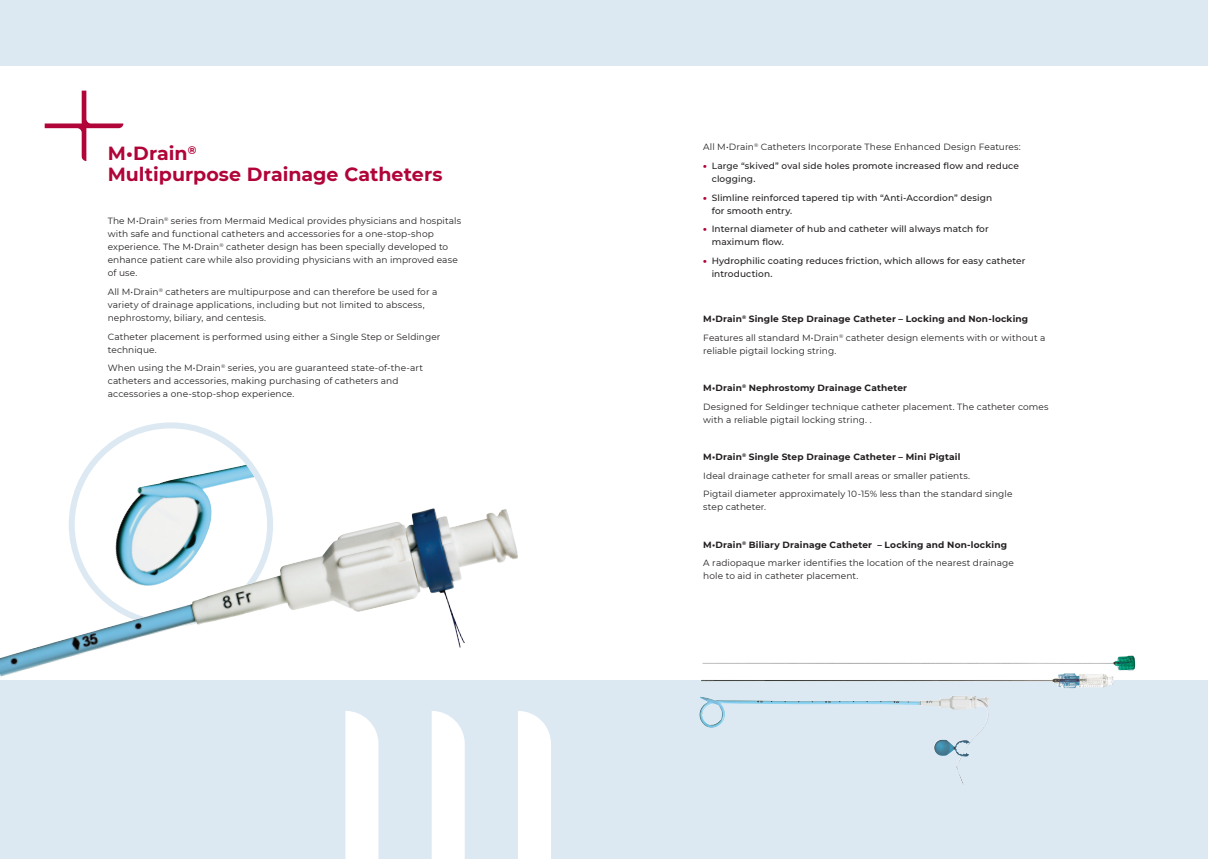
<style>
.page{position:relative;width:1208px;height:859px;background:#fff}
.page>*{position:absolute;margin:0;border:0;box-sizing:border-box;transform-origin:0 0}
.Rubrik{font:700 19px/21px "Montserrat";color:#b10439}
.Brødtekst{font:9px/13px "Montserrat";letter-spacing:.01em;color:#231f20}
.t1{font:500 9px/13px "Montserrat";letter-spacing:.01em;color:#231f20}
.Brødtekst-2{font:700 9px "Montserrat";letter-spacing:.015em;color:#231f20}
.s1{font-weight:900;color:#b10439}
</style>
<div class="page">
<div style="left:0;top:680px;width:1208px;height:179px;background:#dce9f3"></div>
<div style="left:518px;top:711px;width:33px;height:148px;background:#fff"></div>
<svg style="left:432px;top:711px;width:33px;height:148px;background:#fdfdfe"></svg>
<svg style="left:345px;top:711px;width:33px;height:148px;background:#fcfdfe"></svg>
<div style="left:0;top:0;width:1208px;height:65px;background:#dce9f3"></div>
<svg style="left:45px;top:91px;width:78px;height:70px"></svg>
<img style="left:129px;top:465px;width:126px;height:43px">
<img style="left:0;top:508px;width:518px;height:169px">
<img style="left:699px;top:656px;width:436px;height:73px">
<p class="Rubrik" style="left:108px;top:142px;width:336px">M•Drain<sup>®<br></sup>Multipurpose Drainage Catheters</p>
<p class="Brødtekst" style="left:108px;top:214px;width:355px">The M•Drain<sup>®</sup> series from Mermaid Medical provides physicians and hospitals with safe and functional catheters and accessories for a one-stop-shop experience. The M•Drain<sup>®</sup> catheter design has been specially developed to enhance patient care while also providing physicians with an improved ease of use.</p>
<p class="Brødtekst" style="left:108px;top:285px;width:331px">All M•Drain<sup>®</sup> catheters are multipurpose and can therefore be used for a variety of drainage applications, including but not limited to abscess, nephrostomy, biliary, and centesis.</p>
<p class="Brødtekst" style="left:108px;top:329px;width:334px">Catheter placement is performed using either a Single Step or Seldinger technique.</p>
<p class="Brødtekst" style="left:108px;top:361px;width:317px">When using the M•Drain<sup>®</sup> series, you are guaranteed state-of-the-art catheters and accessories, making purchasing of catheters and accessories a one-stop-shop experience.</p>
<p class="Brødtekst" style="left:703px;top:140px;width:319px">All M•Drain<sup>®</sup> Catheters Incorporate These Enhanced Design Features:</p>
<p class="t1" style="left:711px;top:159px;width:309px;text-indent:-9px"><span class="s1">•</span> Large “skived” oval side holes promote increased flow and reduce clogging.</p>
<p class="t1" style="left:711px;top:191px;width:282px;text-indent:-9px"><span class="s1">•</span> Slimline reinforced tapered tip with “Anti-Accordion” design for smooth entry.</p>
<p class="t1" style="left:711px;top:222px;width:278px;text-indent:-9px"><span class="s1">•</span> Internal diameter of hub and catheter will always match for maximum flow.</p>
<p class="t1" style="left:711px;top:254px;width:315px;text-indent:-9px"><span class="s1">•</span> Hydrophilic coating reduces friction, which allows for easy catheter introduction.</p>
<p class="Brødtekst-2" style="left:703px;top:312px;width:326px">M•Drain<sup>®</sup> Single Step Drainage Catheter – Locking and Non-locking</p>
<p class="Brødtekst" style="left:703px;top:331px;width:344px">Features all standard M•Drain<sup>®</sup> catheter design elements with or without a reliable pigtail locking string.</p>
<p class="Brødtekst-2" style="left:703px;top:381px;width:205px">M•Drain<sup>®</sup> Nephrostomy Drainage Catheter</p>
<p class="Brødtekst" style="left:703px;top:400px;width:347px">Designed for Seldinger technique catheter placement. The catheter comes with a reliable pigtail locking string. .</p>
<p class="Brødtekst-2" style="left:703px;top:450px;width:259px">M•Drain<sup>®</sup> Single Step Drainage Catheter – Mini Pigtail</p>
<p class="Brødtekst" style="left:703px;top:469px;width:268px">Ideal drainage catheter for small areas or smaller patients.</p>
<p class="Brødtekst" style="left:703px;top:487px;width:311px">Pigtail diameter approximately 10-15% less than the standard single step catheter.</p>
<p class="Brødtekst-2" style="left:703px;top:538px;width:305px">M•Drain<sup>®</sup> Biliary Drainage Catheter – Locking and Non-locking</p>
<p class="Brødtekst" style="left:703px;top:556px;width:312px">A radiopaque marker identifies the location of the nearest drainage hole to aid in catheter placement.</p>
</div>
